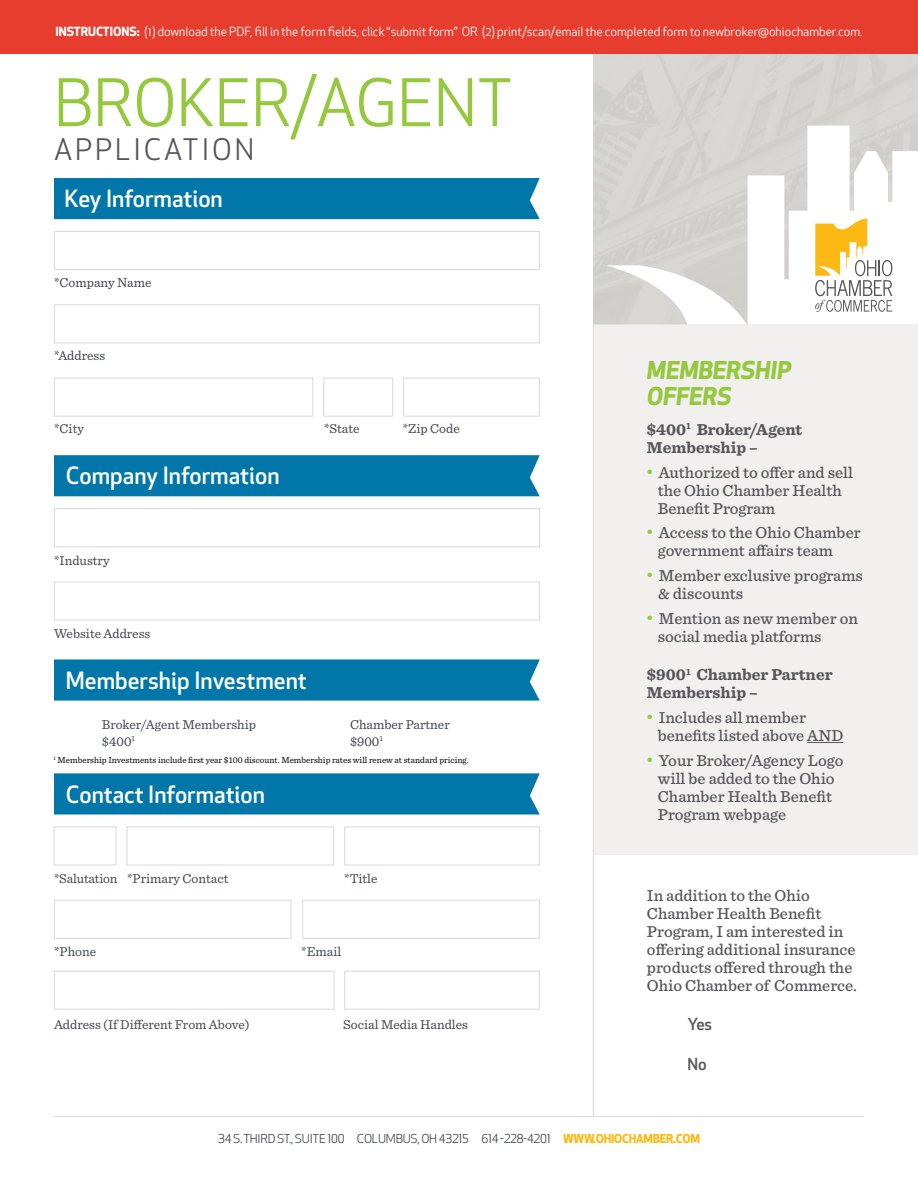
<style>
.page{position:relative;width:918px;height:1188px;background:#fff}
.page>*{position:absolute;margin:0;border:0;box-sizing:border-box;transform-origin:0 0}
.t1{font:64.05px "Apex New";color:#95c93d}
.t2{font:28.95px "Apex New";letter-spacing:.1em;color:#56565a}
.t3{font:italic 700 24px/26px "Apex New";color:#95c93d}
.t4{font:500 23.25px "Apex New";color:#fff}
.t5{font:500 16.5px/18px "Sentinel";color:#56565a}
.t6{font:700 16.5px/18px "Sentinel";color:#56565a}
.t7{font:500 16.35px "Apex New";color:#56565a}
.t8{font:13.5px/16.5px "Sentinel";color:#3f454f}
.t9{font:12.3px "Apex New";color:#fff}
.t10{font:12px "Apex New";letter-spacing:-.02em;color:#3f454f}
.t11{font:9px "Sentinel";color:#000}
.s1{font-weight:700}
.s2{font-family:"Apex New";font-weight:400;color:#95c93d}
.s3{font-weight:700;color:#fdb913}
</style>
<div class="page">
<div style="left:594px;top:324px;width:324px;height:531px;background:#f2f0ef"></div>
<hr style="left:593px;top:324px;width:1px;height:793px;background:#dbd9d6">
<hr style="left:807px;top:742px;width:36px;height:1px;background:#56565a">
<hr style="left:54px;top:1116px;width:810px;height:1px;background:#dbd9d6">
<div style="left:54px;top:659px;width:486px;height:42px;background:#0076a9"></div>
<div style="left:54px;top:231px;width:486px;height:39px;border:1px solid #dbd9d6"></div>
<div style="left:54px;top:304px;width:486px;height:39px;border:1px solid #dbd9d6"></div>
<div style="left:54px;top:378px;width:259px;height:39px;border:1px solid #dbd9d6"></div>
<div style="left:323px;top:378px;width:70px;height:39px;border:1px solid #dbd9d6"></div>
<div style="left:403px;top:378px;width:137px;height:39px;border:1px solid #dbd9d6"></div>
<div style="left:54px;top:178px;width:486px;height:41px;background:#0076a9"></div>
<div style="left:54px;top:455px;width:486px;height:41px;background:#0076a9"></div>
<div style="left:54px;top:582px;width:486px;height:38px;border:1px solid #dbd9d6"></div>
<div style="left:54px;top:508px;width:486px;height:39px;border:1px solid #dbd9d6"></div>
<div style="left:54px;top:827px;width:62px;height:38px;border:1px solid #dbd9d6"></div>
<div style="left:54px;top:773px;width:486px;height:42px;background:#0076a9"></div>
<div style="left:54px;top:971px;width:280px;height:39px;border:1px solid #dbd9d6"></div>
<div style="left:127px;top:827px;width:207px;height:38px;border:1px solid #dbd9d6"></div>
<div style="left:344px;top:827px;width:196px;height:38px;border:1px solid #dbd9d6"></div>
<div style="left:344px;top:971px;width:196px;height:39px;border:1px solid #dbd9d6"></div>
<div style="left:54px;top:900px;width:237px;height:39px;border:1px solid #dbd9d6"></div>
<div style="left:302px;top:900px;width:238px;height:39px;border:1px solid #dbd9d6"></div>
<img style="left:593px;top:54px;width:325px;height:271px">
<div style="left:0;top:0;width:918px;height:54px;background:#e63d2f"></div>
<p class="t9" style="left:56px;top:24px;width:808px"><span class="s1">INSTRUCTIONS:</span> (1) download the PDF, fill in the form fields, click “submit form” OR (2) print/scan/email the completed form to newbroker@ohiochamber.com.</p>
<h1 class="t1" style="left:54px;top:63px;width:460px">BROKER/AGENT</h1>
<h2 class="t2" style="left:54px;top:131px;width:202px">APPLICATION</h2>
<h3 class="t4" style="left:64px;top:183px;width:160px">Key Information</h3>
<p class="t8" style="left:54px;top:274px;width:99px">*Company Name</p>
<p class="t8" style="left:54px;top:347px;width:53px">*Address</p>
<p class="t8" style="left:54px;top:420px;width:31px">*City</p>
<p class="t8" style="left:324px;top:420px;width:37px">*State</p>
<p class="t8" style="left:403px;top:420px;width:59px">*Zip Code</p>
<h3 class="t4" style="left:66px;top:460px;width:215px">Company Information</h3>
<p class="t8" style="left:54px;top:551px;width:57px">*Industry</p>
<p class="t8" style="left:54px;top:624px;width:98px">Website Address</p>
<h3 class="t4" style="left:66px;top:665px;width:242px">Membership Investment</h3>
<p class="t8" style="left:102px;top:716px;width:156px">Broker/Agent Membership $400<sup>1</sup></p>
<p class="t8" style="left:350px;top:716px;width:101px">Chamber Partner $900<sup>1</sup></p>
<p class="t11" style="left:54px;top:753px;width:417px"><sup>1</sup> Membership Investments include first year $100 discount. Membership rates will renew at standard pricing.</p>
<h3 class="t4" style="left:66px;top:779px;width:201px">Contact Information</h3>
<p class="t8" style="left:54px;top:869px;width:176px">*Salutation *Primary Contact</p>
<p class="t8" style="left:344px;top:869px;width:35px">*Title</p>
<p class="t8" style="left:54px;top:942px;width:44px">*Phone</p>
<p class="t8" style="left:301px;top:942px;width:42px">*Email</p>
<p class="t8" style="left:54px;top:1015px;width:197px">Address (If Different From Above)</p>
<p class="t8" style="left:343px;top:1015px;width:126px">Social Media Handles</p>
<h3 class="t3" style="left:647px;top:356px;width:145px">MEMBERSHIP<br>OFFERS</h3>
<p class="t6" style="left:647px;top:420px;width:157px">$400<sup>1</sup> Broker/Agent<br>Membership –</p>
<p class="t5" style="left:658px;top:462px;width:197px;text-indent:-11px"><span class="s2">•</span> Authorized to offer and sell the Ohio Chamber Health<br>Benefit Program</p>
<p class="t5" style="left:658px;top:523px;width:204px;text-indent:-11px"><span class="s2">•</span> Access to the Ohio Chamber government affairs team</p>
<p class="t5" style="left:658px;top:566px;width:206px;text-indent:-11px"><span class="s2">•</span> Member exclusive programs &amp; discounts</p>
<p class="t5" style="left:658px;top:608px;width:202px;text-indent:-11px"><span class="s2">•</span> Mention as new member on social media platforms</p>
<p class="t6" style="left:647px;top:665px;width:187px">$900<sup>1</sup> Chamber Partner<br>Membership –</p>
<p class="t5" style="left:658px;top:707px;width:187px;text-indent:-11px"><span class="s2">•</span> Includes all member benefits listed above AND</p>
<p class="t5" style="left:658px;top:750px;width:187px;text-indent:-11px"><span class="s2">•</span> Your Broker/Agency Logo will be added to the Ohio<br>Chamber Health Benefit<br>Program webpage</p>
<p class="t5" style="left:647px;top:885px;width:212px">In addition to the Ohio<br>Chamber Health Benefit<br>Program, I am interested in offering additional insurance products offered through the<br>Ohio Chamber of Commerce.</p>
<p class="t7" style="left:687px;top:1013px;width:26px">Yes</p>
<p class="t7" style="left:687px;top:1054px;width:21px">No</p>
<p class="t10" style="left:218px;top:1131px;width:483px">34 S. THIRD ST., SUITE 100 COLUMBUS, OH 43215 614 -228-4201 <span class="s3">WWW.OHIOCHAMBER.COM</span></p>
</div>
